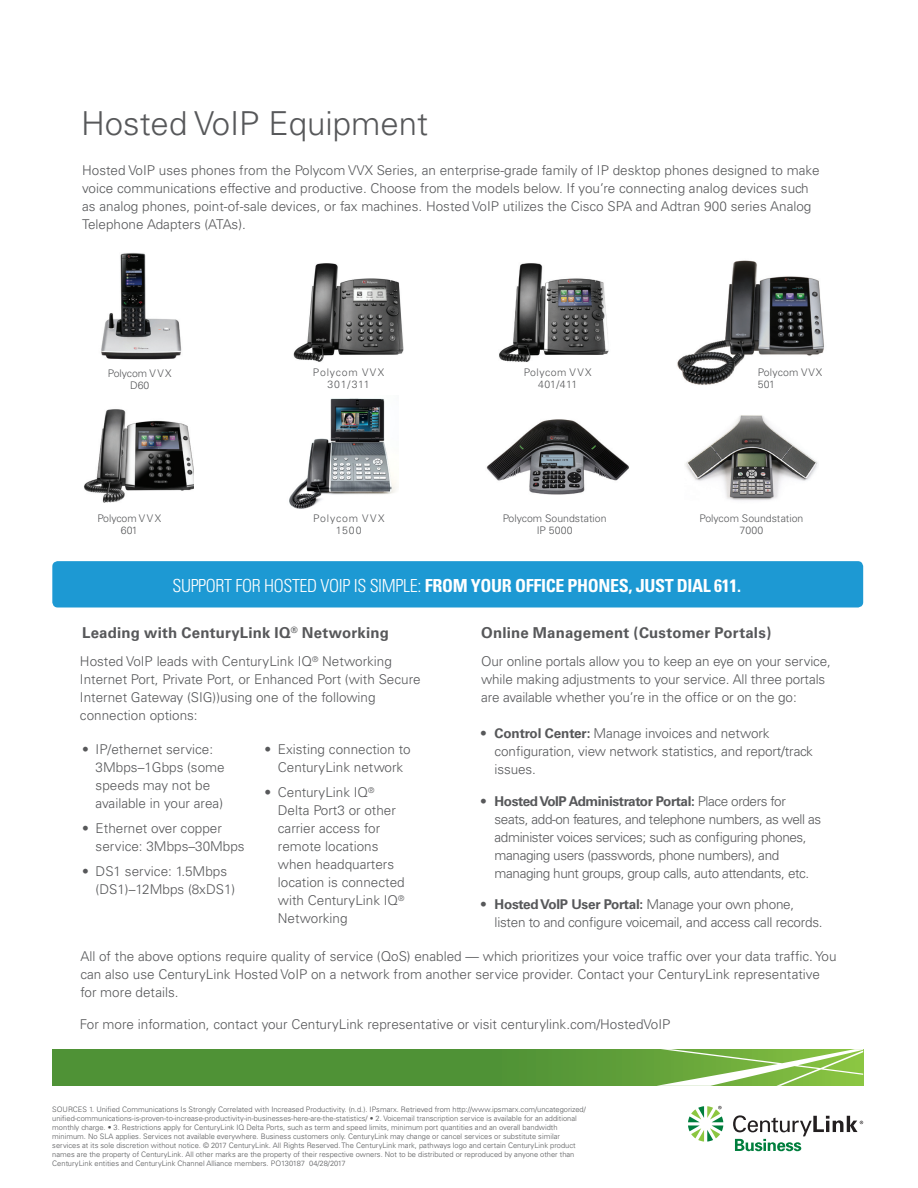
<style>
.page{position:relative;width:918px;height:1188px;background:#fff}
.page>*{position:absolute;margin:0;border:0;box-sizing:border-box;transform-origin:0 0}
.t1{font:300 33px "Univers";color:#57585a}
.t2{font:700 condensed 18px "Univers";letter-spacing:-.02em;color:#fff}
.t3{font:700 15px "Univers";letter-spacing:.015em;color:#57585a}
.t4{font:300 13.5px/18px "Univers";color:#57585a}
.t5{font:300 13.5px/18px "Univers";letter-spacing:-.03em;color:#57585a}
.t6{font:300 13.5px/18px "Univers";letter-spacing:-.02em;color:#57585a}
.t7{font:300 10.5px/12px "Univers";color:#57585a;text-align:center}
.t8{font:300 10.5px/12px "Univers";letter-spacing:.075em;color:#57585a;text-align:center}
.t9{font:300 10.5px/12px "Univers";letter-spacing:.08em;color:#57585a;text-align:center}
.t10{font:300 10.5px "Univers";letter-spacing:.02em;color:#57585a}
.t11{font:300 10.5px "Univers";letter-spacing:.05em;color:#57585a}
.t12{font:300 7.5px/9px "Univers";color:#57585a}
.s1{font-weight:300}
.s2{font-weight:700}
</style>
<div class="page">
<img style="left:486px;top:419px;width:143px;height:76px">
<img style="left:685px;top:415px;width:133px;height:86px">
<img style="left:84px;top:409px;width:110px;height:94px">
<svg style="left:688px;top:1106px;width:35px;height:36px"></svg>
<svg style="left:733px;top:1115px;width:130px;height:36px"></svg>
<img style="left:101px;top:253px;width:81px;height:106px">
<img style="left:293px;top:263px;width:111px;height:99px">
<img style="left:677px;top:260px;width:147px;height:125px">
<img style="left:499px;top:263px;width:110px;height:99px">
<div style="left:52px;top:561px;width:811px;height:47px;background:#1d99d3;border-radius:5px"></div>
<svg style="left:52px;top:1049px;width:605px;height:37px;background:#519436"></svg>
<svg style="left:657px;top:1049px;width:206px;height:37px;background:#92c264"></svg>
<img style="left:289px;top:398px;width:107px;height:111px">
<p class="t1" style="left:81px;top:103px;width:349px">Hosted VoIP Equipment</p>
<p class="t4" style="left:82px;top:161px;width:739px">Hosted VoIP uses phones from the Polycom VVX Series, an enterprise-grade family of IP desktop phones designed to make voice communications effective and productive. Choose from the models below. If you’re connecting analog devices such as analog phones, point-of-sale devices, or fax machines. Hosted VoIP utilizes the Cisco SPA and Adtran 900 series Analog Telephone Adapters (ATAs).</p>
<p class="t7" style="left:108px;top:367px;width:65px">Polycom V VX</p>
<p class="t7" style="left:130px;top:379px;width:21px">D60</p>
<p class="t7" style="left:97px;top:512px;width:65px">Polycom V VX</p>
<p class="t7" style="left:121px;top:524px;width:18px">601</p>
<p class="t8" style="left:313px;top:366px;width:73px">Polycom VVX<br>301/311</p>
<p class="t10" style="left:758px;top:366px;width:66px">Polycom VVX</p>
<p class="t11" style="left:524px;top:366px;width:69px">Polycom VVX</p>
<p class="t7" style="left:538px;top:378px;width:41px">401/411</p>
<p class="t7" style="left:758px;top:378px;width:19px">501</p>
<p class="t9" style="left:313px;top:512px;width:73px">Polycom VVX<br>1500</p>
<p class="t7" style="left:503px;top:512px;width:105px">Polycom Soundstation<br>IP 5000</p>
<p class="t7" style="left:700px;top:512px;width:105px">Polycom Soundstation<br>7000</p>
<p class="t2" style="left:172px;top:575px;width:570px"><span class="s1">SUPPORT FOR HOSTED VOIP IS SIMPLE:</span> FROM YOUR OFFICE PHONES, JUST DIAL 611.</p>
<p class="t3" style="left:481px;top:624px;width:292px">Online Management (Customer Portals)</p>
<p class="t4" style="left:481px;top:652px;width:351px">Our online portals allow you to keep an eye on your service, while making adjustments to your service. All three portals are available whether you’re in the office or on the go:</p>
<p class="t4" style="left:495px;top:724px;width:320px;text-indent:-14px"><span class="s2">• Control Center:</span> Manage invoices and network configuration, view network statistics, and report/track issues.</p>
<p class="t5" style="left:495px;top:792px;width:328px;text-indent:-14px"><span class="s2">• Hosted VoIP Administrator Portal:</span> Place orders for seats, add-on features, and telephone numbers, as well as administer voices services; such as configuring phones, managing users (passwords, phone numbers), and managing hunt groups, group calls, auto attendants, etc.</p>
<p class="t6" style="left:495px;top:895px;width:329px;text-indent:-14px"><span class="s2">• Hosted VoIP User Portal:</span> Manage your own phone, listen to and configure voicemail, and access call records.</p>
<p class="t3" style="left:82px;top:624px;width:308px">Leading with CenturyLink IQ<sup>®</sup> Networking</p>
<p class="t4" style="left:80px;top:652px;width:342px">Hosted VoIP leads with CenturyLink IQ<sup>®</sup> Networking Internet Port, Private Port, or Enhanced Port (with Secure Internet Gateway (SIG))using one of the following connection options:</p>
<p class="t4" style="left:96px;top:741px;width:131px;text-indent:-14px">• IP/ethernet service:<br>3Mbps–1Gbps (some speeds may not be available in your area)</p>
<p class="t4" style="left:96px;top:819px;width:151px;text-indent:-14px">• Ethernet over copper service: 3Mbps–30Mbps</p>
<p class="t4" style="left:96px;top:862px;width:141px;text-indent:-14px">• DS1 service: 1.5Mbps (DS1)–12Mbps (8xDS1)</p>
<p class="t4" style="left:264px;top:741px;width:148px;text-align:center">• Existing connection to<br>CenturyLink network</p>
<p class="t4" style="left:278px;top:783px;width:128px;text-indent:-14px">• CenturyLink IQ<sup>®<br></sup>Delta Port3 or other carrier access for remote locations when headquarters location is connected with CenturyLink IQ<sup>®<br></sup>Networking</p>
<p class="t4" style="left:80px;top:947px;width:758px">All of the above options require quality of service (QoS) enabled — which prioritizes your voice traffic over your data traffic. You can also use CenturyLink Hosted VoIP on a network from another service provider. Contact your CenturyLink representative for more details.</p>
<p class="t4" style="left:80px;top:1015px;width:592px">For more information, contact your CenturyLink representative or visit centurylink.com/HostedVoIP</p>
<p class="t12" style="left:52px;top:1105px;width:535px">SOURCES 1. Unified Communications Is Strongly Correlated with Increased Productivity. (n.d.). IPsmarx. Retrieved from http://www.ipsmarx.com/uncategorized/ unified-communications-is-proven-to-increase-productivity-in-businesses-here-are-the-statistics/ • 2. Voicemail transcription service is available for an additional monthly charge. • 3. Restrictions apply for CenturyLink IQ Delta Ports, such as term and speed limits, minimum port quantities and an overall bandwidth minimum. No SLA applies. Services not available everywhere. Business customers only. CenturyLink may change or cancel services or substitute similar services at its sole discretion without notice. © 2017 CenturyLink. All Rights Reserved. The CenturyLink mark, pathways logo and certain CenturyLink product names are the property of CenturyLink. All other marks are the property of their respective owners. Not to be distributed or reproduced by anyone other than CenturyLink entities and CenturyLink Channel Alliance members. PO130187 04/28/2017</p>
</div>
